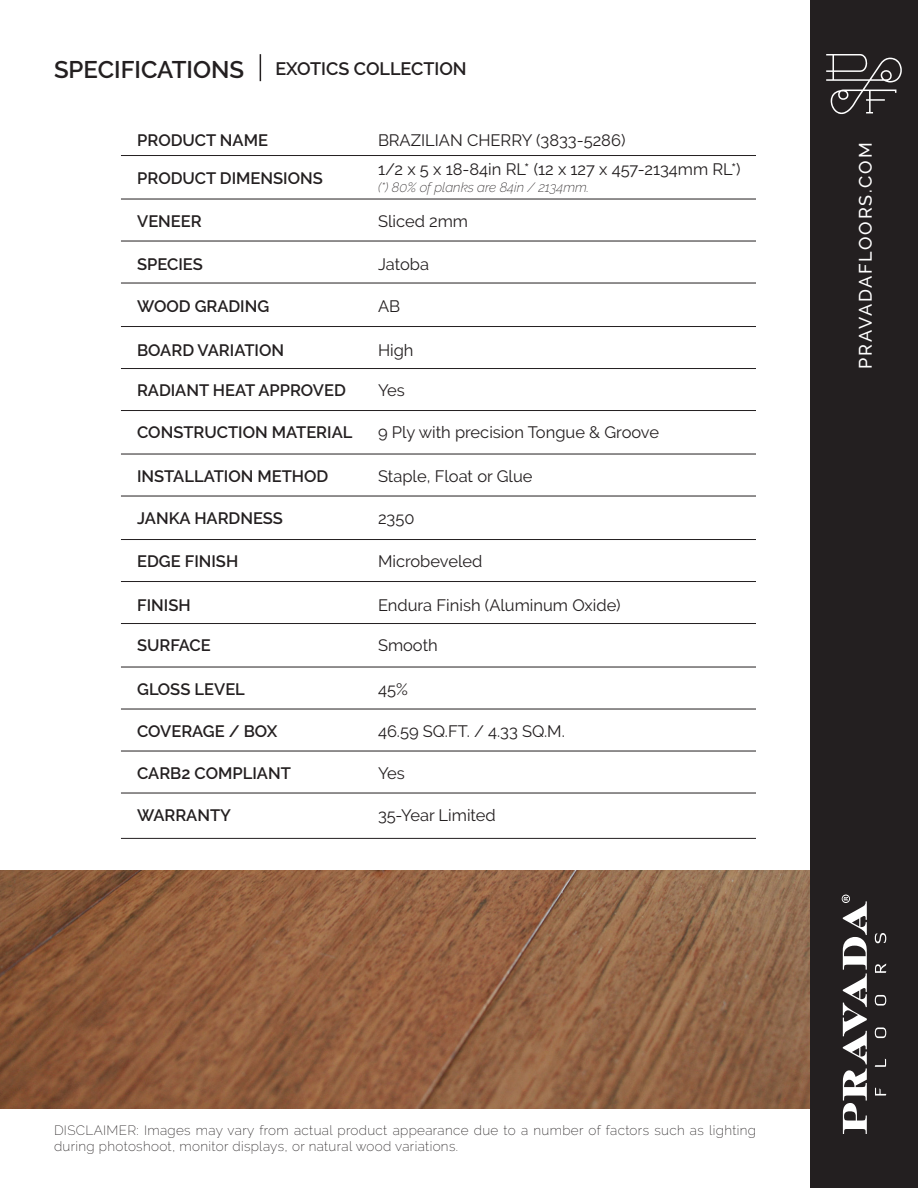
<style>
.page{position:relative;width:918px;height:1188px;background:#fff}
.page>*{position:absolute;margin:0;border:0;box-sizing:border-box;transform-origin:0 0}
.t1{font:600 24px "Raleway";color:#231f20}
.t2{font:500 18px "Raleway";letter-spacing:.1em;color:#fff}
.t3{font:600 18px "Raleway";color:#231f20}
.t4{font:16.5px "Raleway";color:#231f20}
.t5{font:600 16.5px "Raleway";color:#231f20}
.t6{font:200 13.5px/16.2px "Raleway";letter-spacing:.025em;color:#231f20}
.t7{font:italic 200 13.5px "Raleway";color:#231f20}
</style>
<div class="page">
<div style="left:810px;top:1px;width:108px;height:1187px;background:#231f20"></div>
<svg style="left:875px;top:1088px;width:11px;height:8px"></svg>
<svg style="left:875px;top:1059px;width:11px;height:8px"></svg>
<svg style="left:875px;top:1027px;width:11px;height:11px"></svg>
<svg style="left:875px;top:995px;width:11px;height:11px"></svg>
<svg style="left:875px;top:964px;width:11px;height:9px"></svg>
<svg style="left:875px;top:933px;width:11px;height:10px"></svg>
<svg style="left:842px;top:895px;width:25px;height:239px"></svg>
<svg style="left:826px;top:54px;width:76px;height:60px"></svg>
<img style="left:0;top:870px;width:810px;height:238px">
<svg style="left:260px;top:54px;width:1px;height:27px"></svg>
<hr style="left:121px;top:155px;width:635px;height:1px;background:#231f20">
<hr style="left:121px;top:199px;width:635px;height:1px;background:#231f20">
<hr style="left:121px;top:241px;width:635px;height:1px;background:#231f20">
<hr style="left:121px;top:283px;width:635px;height:1px;background:#231f20">
<hr style="left:121px;top:326px;width:635px;height:1px;background:#231f20">
<hr style="left:121px;top:368px;width:635px;height:1px;background:#231f20">
<hr style="left:121px;top:410px;width:635px;height:1px;background:#231f20">
<hr style="left:121px;top:454px;width:635px;height:1px;background:#231f20">
<hr style="left:121px;top:496px;width:635px;height:1px;background:#231f20">
<hr style="left:121px;top:539px;width:635px;height:1px;background:#231f20">
<hr style="left:121px;top:581px;width:635px;height:1px;background:#231f20">
<hr style="left:121px;top:623px;width:635px;height:1px;background:#231f20">
<hr style="left:121px;top:667px;width:635px;height:1px;background:#231f20">
<hr style="left:121px;top:709px;width:635px;height:1px;background:#231f20">
<hr style="left:121px;top:751px;width:635px;height:1px;background:#231f20">
<hr style="left:121px;top:793px;width:635px;height:1px;background:#231f20">
<hr style="left:121px;top:838px;width:635px;height:1px;background:#231f20">
<p class="t1" style="left:54px;top:56px;width:192px">SPECIFICATIONS</p>
<p class="t3" style="left:275px;top:59px;width:193px">EXOTICS COLLECTION</p>
<p class="t5" style="left:137px;top:130px;width:132px">PRODUCT NAME</p>
<p class="t4" style="left:378px;top:130px;width:249px">BRAZILIAN CHERRY (3833-5286)</p>
<p class="t5" style="left:137px;top:168px;width:187px">PRODUCT DIMENSIONS</p>
<p class="t4" style="left:378px;top:159px;width:364px">1/2 x 5 x 18-84in RL* (12 x 127 x 457-2134mm RL*)</p>
<p class="t7" style="left:378px;top:180px;width:213px">(*) 80% of planks are 84in / 2134mm.</p>
<p class="t4" style="left:378px;top:211px;width:92px">Sliced 2mm</p>
<p class="t5" style="left:137px;top:211px;width:66px">VENEER</p>
<p class="t5" style="left:137px;top:255px;width:67px">SPECIES</p>
<p class="t4" style="left:378px;top:255px;width:53px">Jatoba</p>
<p class="t5" style="left:137px;top:297px;width:134px">WOOD GRADING</p>
<p class="t4" style="left:378px;top:297px;width:24px">AB</p>
<p class="t5" style="left:137px;top:340px;width:148px">BOARD VARIATION</p>
<p class="t4" style="left:378px;top:340px;width:37px">High</p>
<p class="t5" style="left:137px;top:381px;width:210px">RADIANT HEAT APPROVED</p>
<p class="t4" style="left:378px;top:381px;width:28px">Yes</p>
<p class="t5" style="left:137px;top:423px;width:217px">CONSTRUCTION MATERIAL</p>
<p class="t4" style="left:378px;top:423px;width:283px">9 Ply with precision Tongue &amp; Groove</p>
<p class="t5" style="left:137px;top:466px;width:193px">INSTALLATION METHOD</p>
<p class="t4" style="left:378px;top:466px;width:156px">Staple, Float or Glue</p>
<p class="t5" style="left:137px;top:508px;width:147px">JANKA HARDNESS</p>
<p class="t4" style="left:378px;top:508px;width:38px">2350</p>
<p class="t5" style="left:137px;top:552px;width:103px">EDGE FINISH</p>
<p class="t4" style="left:378px;top:552px;width:106px">Microbeveled</p>
<p class="t5" style="left:137px;top:595px;width:55px">FINISH</p>
<p class="t4" style="left:378px;top:595px;width:244px">Endura Finish (Aluminum Oxide)</p>
<p class="t5" style="left:137px;top:636px;width:75px">SURFACE</p>
<p class="t4" style="left:378px;top:636px;width:61px">Smooth</p>
<p class="t5" style="left:137px;top:679px;width:109px">GLOSS LEVEL</p>
<p class="t4" style="left:378px;top:679px;width:31px">45%</p>
<p class="t5" style="left:137px;top:721px;width:142px">COVERAGE / BOX</p>
<p class="t4" style="left:378px;top:721px;width:188px">46.59 SQ.FT. / 4.33 SQ.M.</p>
<p class="t5" style="left:137px;top:763px;width:155px">CARB2 COMPLIANT</p>
<p class="t4" style="left:378px;top:763px;width:28px">Yes</p>
<p class="t5" style="left:137px;top:806px;width:95px">WARRANTY</p>
<p class="t4" style="left:378px;top:806px;width:119px">35-Year Limited</p>
<p class="t2" style="left:855px;top:369px;width:228px;rotate:-90deg">PRAVADAFLOORS.COM</p>
<p class="t6" style="left:54px;top:1122px;width:704px">DISCLAIMER: Images may vary from actual product appearance due to a number of factors such as lighting during photoshoot, monitor displays, or natural wood variations.</p>
</div>
